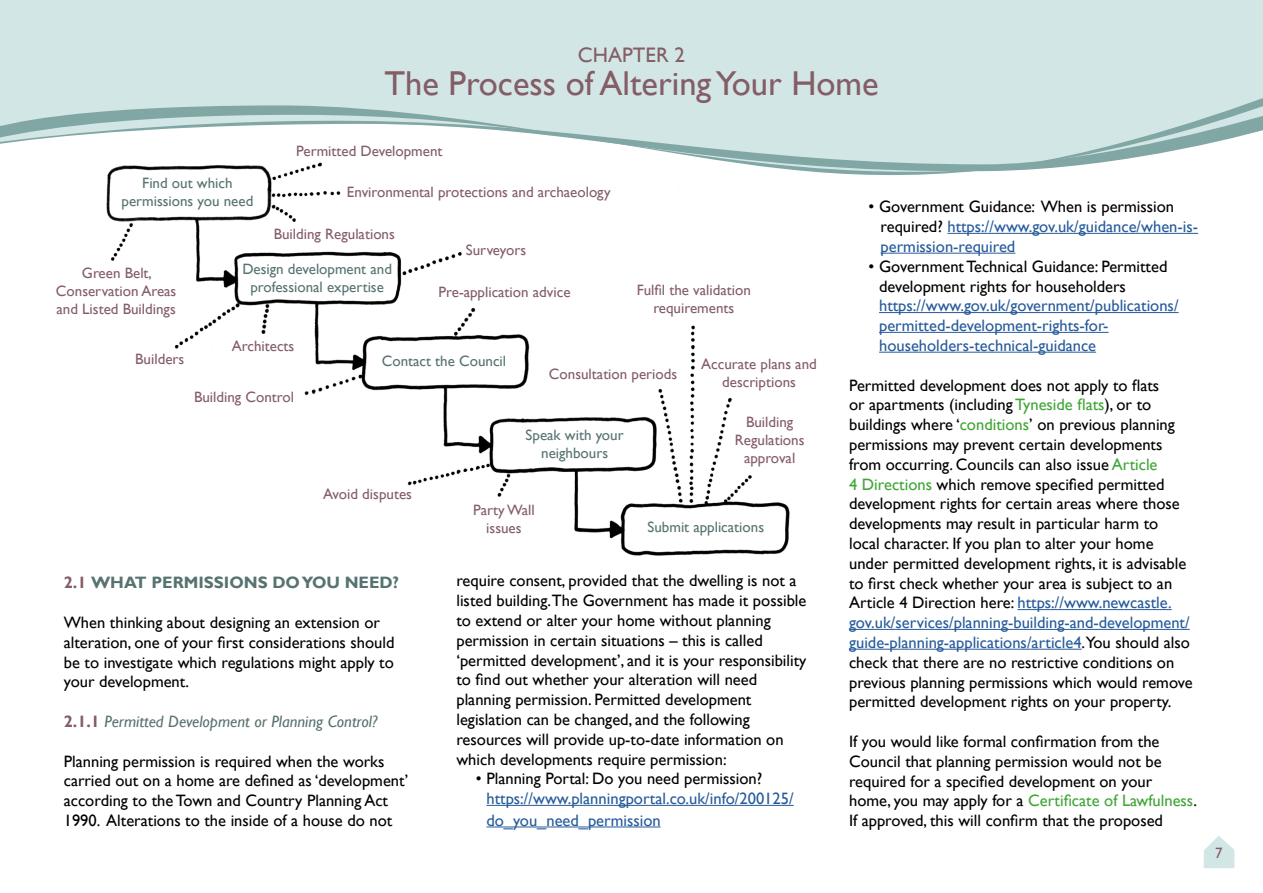
<style>
.page{position:relative;width:1263px;height:893px;background:#fff}
.page>*{position:absolute;margin:0;border:0;box-sizing:border-box;transform-origin:0 0}
.t1{font:34.5px "Gill Sans";color:#845d66}
.t2{font:21px "Gill Sans";color:#845d66}
.t3{font:16.5px/19.8px "Gill Sans";color:#000}
.t4{font:16.5px/19.8px "Gill Sans";color:#275b9b}
.t5{font:italic 16.5px "Gill Sans";color:#577371}
.t6{font:700 16.5px "Gill Sans";color:#577371}
.t7{font:15px/18px "Gill Sans";color:#845d66;text-align:center}
.t8{font:15px/18px "Gill Sans";color:#577371;text-align:center}
.s1{color:#845d66}
.s2{font-weight:700;font-style:normal;color:#845d66}
.s3{color:#000}
.s4{color:#3fa535}
.s5{color:#275b9b}
</style>
<div class="page">
<svg style="left:1204px;top:836px;width:30px;height:32px"></svg>
<img style="left:111px;top:236px;width:679px;height:320px">
<div style="left:0;top:0;width:1263px;height:94px;background:#d3e6e6"></div>
<svg style="left:0;top:94px;width:1263px;height:142px"></svg>
<hr style="left:486px;top:805px;width:308px;height:1px;background:#275b9b">
<hr style="left:486px;top:826px;width:175px;height:1px;background:#275b9b">
<hr style="left:947px;top:233px;width:251px;height:1px;background:#275b9b">
<hr style="left:880px;top:253px;width:135px;height:1px;background:#275b9b">
<hr style="left:879px;top:312px;width:299px;height:1px;background:#275b9b">
<hr style="left:879px;top:332px;width:229px;height:1px;background:#275b9b">
<hr style="left:879px;top:352px;width:217px;height:1px;background:#275b9b">
<hr style="left:1017px;top:609px;width:155px;height:1px;background:#275b9b">
<hr style="left:849px;top:629px;width:341px;height:1px;background:#275b9b">
<hr style="left:849px;top:649px;width:233px;height:1px;background:#275b9b">
<div style="left:342px;top:187px;width:71px;height:18px;background:#fff"></div>
<p class="t2" style="left:578px;top:43px;width:109px">CHAPTER 2</p>
<h1 class="t1" style="left:384px;top:63px;width:496px">The Process of Altering Your Home</h1>
<p class="t8" style="left:122px;top:174px;width:133px">Find out which permissions you need</p>
<p class="t7" style="left:296px;top:142px;width:148px">Permitted Development</p>
<p class="t7" style="left:347px;top:183px;width:265px">Environmental protections and archaeology</p>
<p class="t7" style="left:274px;top:225px;width:123px">Building Regulations</p>
<p class="t7" style="left:466px;top:241px;width:62px">Surveyors</p>
<p class="t7" style="left:56px;top:264px;width:122px">Green Belt,<br>Conservation Areas and Listed Buildings</p>
<p class="t8" style="left:242px;top:260px;width:151px">Design development and professional expertise</p>
<p class="t7" style="left:232px;top:337px;width:64px">Architects</p>
<p class="t7" style="left:438px;top:283px;width:134px">Pre-application advice</p>
<p class="t7" style="left:637px;top:281px;width:116px">Fulfil the validation requirements</p>
<p class="t7" style="left:135px;top:350px;width:51px">Builders</p>
<p class="t7" style="left:194px;top:388px;width:102px">Building Control</p>
<p class="t8" style="left:382px;top:352px;width:126px">Contact the Council</p>
<p class="t7" style="left:323px;top:485px;width:90px">Avoid disputes</p>
<p class="t7" style="left:549px;top:365px;width:130px">Consultation periods</p>
<p class="t8" style="left:526px;top:426px;width:100px">Speak with your neighbours</p>
<p class="t7" style="left:701px;top:355px;width:117px">Accurate plans and descriptions</p>
<p class="t7" style="left:735px;top:413px;width:71px">Building<br>Regulations approval</p>
<p class="t7" style="left:473px;top:501px;width:63px">Party Wall issues</p>
<p class="t8" style="left:648px;top:518px;width:118px">Submit applications</p>
<p class="t6" style="left:64px;top:573px;width:337px"><span class="s1">2.1</span> WHAT PERMISSIONS DO YOU NEED?</p>
<p class="t3" style="left:64px;top:613px;width:332px">When thinking about designing an extension or alteration, one of your first considerations should be to investigate which regulations might apply to your development.</p>
<p class="t5" style="left:64px;top:712px;width:316px"><span class="s2">2.1.1</span> Permitted Development or Planning Control?</p>
<p class="t3" style="left:64px;top:751px;width:346px">Planning permission is required when the works carried out on a home are defined as ‘development’ according to the Town and Country Planning Act 1990. Alterations to the inside of a house do not</p>
<p class="t3" style="left:456px;top:571px;width:352px">require consent, provided that the dwelling is not a listed building.The Government has made it possible to extend or alter your home without planning permission in certain situations – this is called ‘permitted development’, and it is your responsibility to find out whether your alteration will need planning permission. Permitted development legislation can be changed, and the following resources will provide up-to-date information on which developments require permission:</p>
<p class="t3" style="left:476px;top:769px;width:288px">• Planning Portal: Do you need permission?</p>
<p class="t4" style="left:486px;top:788px;width:309px;line-height:21.6px">https://www.planningportal.co.uk/info/200125/ do_you_need_permission</p>
<p class="t4" style="left:880px;top:197px;width:319px;text-indent:-12px"><span class="s3">• Government Guidance: When is permission required?</span> https://www.gov.uk/guidance/when-is&shy;permission-required</p>
<p class="t3" style="left:879px;top:257px;width:290px;text-indent:-10px">• Government Technical Guidance: Permitted development rights for householders</p>
<p class="t4" style="left:879px;top:296px;width:301px">https://www.gov.uk/government/publications/ permitted-development-rights-for&shy;householders-technical-guidance</p>
<p class="t3" style="left:849px;top:375px;width:345px">Permitted development does not apply to flats<br>or apartments (including <span class="s4">Tyneside flats</span>), or to buildings where ‘<span class="s4">conditions</span>’ on previous planning permissions may prevent certain developments from occurring. Councils can also issue <span class="s4">Article<br>4 Directions</span> which remove specified permitted development rights for certain areas where those developments may result in particular harm to local character. If you plan to alter your home under permitted development rights, it is advisable to first check whether your area is subject to an Article 4 Direction here: <span class="s5">https://www.newcastle. gov.uk/services/planning-building-and-development/ guide-planning-applications/article4</span>.You should also check that there are no restrictive conditions on previous planning permissions which would remove permitted development rights on your property.</p>
<p class="t3" style="left:849px;top:732px;width:349px">If you would like formal confirmation from the Council that planning permission would not be required for a specified development on your home, you may apply for a <span class="s4">Certificate of Lawfulness</span>.<br>If approved, this will confirm that the proposed</p>
<p class="t7" style="left:1215px;top:844px;width:9px">7</p>
</div>
